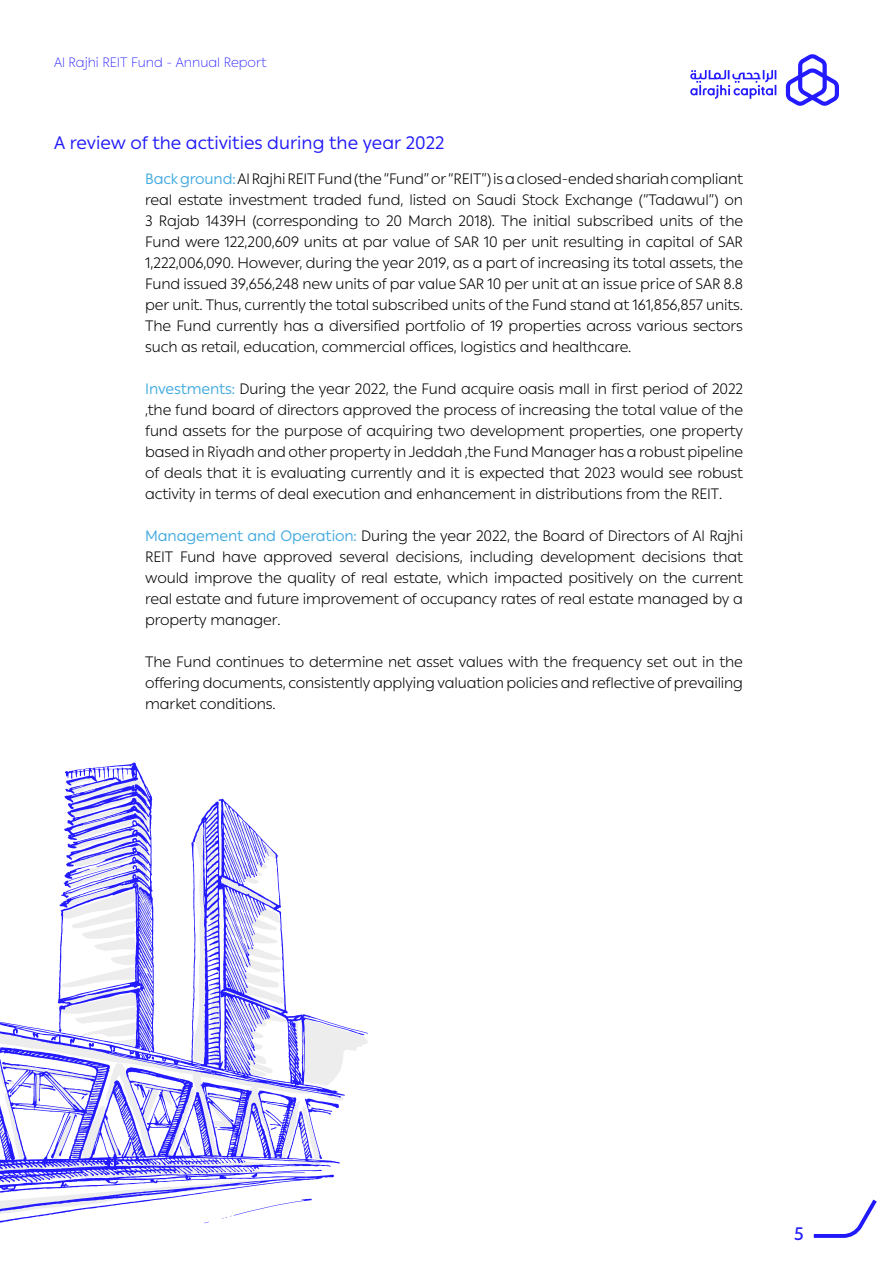
<style>
.page{position:relative;width:893px;height:1263px;background:#fff}
.page>*{position:absolute;margin:0;border:0;box-sizing:border-box;transform-origin:0 0}
.t1{font:18px "Ping AR+LT";color:#2019f9}
.t2{font:500 18px "Ping AR+LT";color:#211bfa}
.t3{font:300 15px/21px "Ping AR+LT";letter-spacing:-.01em;color:#000;text-align:justify}
.t4{font:200 13.5px "Ping AR+LT";color:#231aff}
.s1{font-weight:400;color:#43aadf}
</style>
<div class="page">
<svg style="left:813px;top:1199px;width:64px;height:39px"></svg>
<svg style="left:786px;top:54px;width:53px;height:52px"></svg>
<svg style="left:690px;top:70px;width:86px;height:29px"></svg>
<svg style="left:0;top:769px;width:368px;height:454px"></svg>
<p class="t4" style="left:54px;top:55px;width:214px">Al Rajhi REIT Fund - Annual Report</p>
<p class="t1" style="left:54px;top:132px;width:392px">A review of the activities during the year 2022</p>
<p class="t3" style="left:145px;top:168px;width:599px"><span class="s1">Back ground:</span> Al Rajhi REIT Fund (the “Fund” or “REIT”) is a closed-ended shariah compliant real estate investment traded fund, listed on Saudi Stock Exchange (“Tadawul”) on 3 Rajab 1439H (corresponding to 20 March 2018). The initial subscribed units of the Fund were 122,200,609 units at par value of SAR 10 per unit resulting in capital of SAR 1,222,006,090. However, during the year 2019, as a part of increasing its total assets, the Fund issued 39,656,248 new units of par value SAR 10 per unit at an issue price of SAR 8.8 per unit. Thus, currently the total subscribed units of the Fund stand at 161,856,857 units.<br>The Fund currently has a diversified portfolio of 19 properties across various sectors such as retail, education, commercial offices, logistics and healthcare.</p>
<p class="t3" style="left:145px;top:378px;width:599px"><span class="s1">Investments:</span> During the year 2022, the Fund acquire oasis mall in first period of 2022 ,the fund board of directors approved the process of increasing the total value of the fund assets for the purpose of acquiring two development properties, one property based in Riyadh and other property in Jeddah ,the Fund Manager has a robust pipeline of deals that it is evaluating currently and it is expected that 2023 would see robust activity in terms of deal execution and enhancement in distributions from the REIT.</p>
<p class="t3" style="left:145px;top:525px;width:599px"><span class="s1">Management and Operation:</span> During the year 2022, the Board of Directors of Al Rajhi REIT Fund have approved several decisions, including development decisions that would improve the quality of real estate, which impacted positively on the current real estate and future improvement of occupancy rates of real estate managed by a property manager.</p>
<p class="t3" style="left:145px;top:651px;width:599px">The Fund continues to determine net asset values with the frequency set out in the offering documents, consistently applying valuation policies and reflective of prevailing market conditions.</p>
<p class="t2" style="left:794px;top:1223px;width:11px">5</p>
</div>
